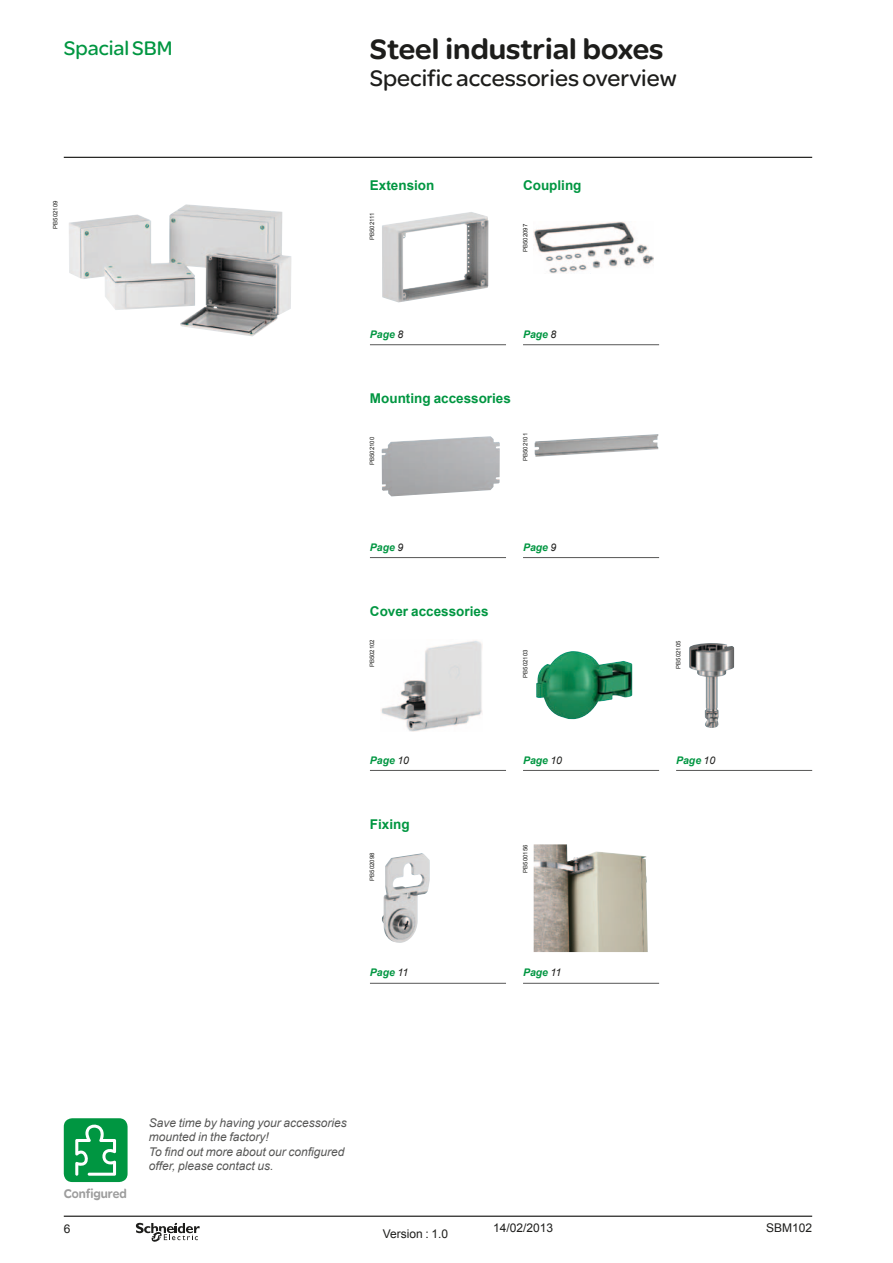
<style>
.page{position:relative;width:893px;height:1263px;background:#fff}
.page>*{position:absolute;margin:0;border:0;box-sizing:border-box;transform-origin:0 0}
.t1{font:900 30px "SE Optimist";color:#1d1d1b}
.t2{font:24px "SE Optimist";color:#1d1d1b}
.t3{font:21px "SE Optimist";color:#009641}
.t4{font:700 13.5px "Arial";color:#009641}
.t5{font:900 13.5px "SE Optimist";color:#9d9d9d;scale:.9 1}
.t6{font:italic 12px/14.4px "Arial";color:#575756}
.t7{font:12px "Arial";color:#1d1d1b}
.t8{font:italic 700 10.5px "Arial";color:#009641}
.t9{font:6px "Arial";color:#1d1d1b}
.s1{font-weight:400;color:#1d1d1b}
</style>
<div class="page">
<hr style="left:64px;top:157px;width:748px;height:1px;background:#1d1d1b">
<hr style="left:64px;top:1215px;width:748px;height:2px;background:#1d1d1b">
<svg style="left:136px;top:1223px;width:64px;height:19px"></svg>
<img style="left:69px;top:204px;width:222px;height:132px">
<div style="left:64px;top:1118px;width:64px;height:64px;background:#009641;border-radius:9px"></div>
<svg style="left:75px;top:1124px;width:41px;height:52px"></svg>
<hr style="left:370px;top:344px;width:136px;height:1px;background:#575756">
<hr style="left:523px;top:344px;width:136px;height:1px;background:#575756">
<img style="left:382px;top:212px;width:106px;height:90px">
<img style="left:534px;top:222px;width:120px;height:51px">
<hr style="left:370px;top:557px;width:136px;height:1px;background:#575756">
<hr style="left:523px;top:557px;width:136px;height:1px;background:#575756">
<img style="left:382px;top:436px;width:118px;height:60px">
<img style="left:535px;top:434px;width:123px;height:23px">
<hr style="left:370px;top:770px;width:136px;height:1px;background:#575756">
<hr style="left:523px;top:770px;width:136px;height:1px;background:#575756">
<hr style="left:676px;top:770px;width:136px;height:1px;background:#575756">
<img style="left:381px;top:640px;width:102px;height:91px">
<img style="left:536px;top:651px;width:96px;height:69px">
<img style="left:689px;top:643px;width:45px;height:85px">
<hr style="left:370px;top:983px;width:136px;height:1px;background:#575756">
<hr style="left:523px;top:983px;width:136px;height:1px;background:#575756">
<img style="left:382px;top:853px;width:48px;height:90px">
<img style="left:534px;top:844px;width:114px;height:108px">
<h3 class="t3" style="left:64px;top:34px;width:110px">Spacial SBM</h3>
<h1 class="t1" style="left:370px;top:32px;width:295px">Steel industrial boxes</h1>
<h2 class="t2" style="left:370px;top:62px;width:308px">Specific accessories overview</h2>
<p class="t9" style="left:51px;top:228px;width:30px;rotate:-90deg">PB502109</p>
<p class="t4" style="left:370px;top:176px;width:66px">Extension</p>
<p class="t4" style="left:523px;top:176px;width:60px">Coupling</p>
<p class="t9" style="left:368px;top:240px;width:29px;rotate:-90deg">PB502111</p>
<p class="t9" style="left:521px;top:252px;width:30px;rotate:-90deg">PB502097</p>
<p class="t8" style="left:370px;top:327px;width:35px">Page <span class="s1">8</span></p>
<p class="t8" style="left:523px;top:327px;width:35px">Page <span class="s1">8</span></p>
<p class="t4" style="left:370px;top:389px;width:143px">Mounting accessories</p>
<p class="t9" style="left:368px;top:465px;width:30px;rotate:-90deg">PB502100</p>
<p class="t9" style="left:521px;top:461px;width:30px;rotate:-90deg">PB502101</p>
<p class="t8" style="left:370px;top:540px;width:35px">Page <span class="s1">9</span></p>
<p class="t8" style="left:523px;top:540px;width:35px">Page <span class="s1">9</span></p>
<p class="t4" style="left:370px;top:602px;width:120px">Cover accessories</p>
<p class="t9" style="left:368px;top:667px;width:30px;rotate:-90deg">PB502102</p>
<p class="t9" style="left:521px;top:678px;width:30px;rotate:-90deg">PB502103</p>
<p class="t9" style="left:674px;top:669px;width:30px;rotate:-90deg">PB502105</p>
<p class="t8" style="left:370px;top:753px;width:41px">Page <span class="s1">10</span></p>
<p class="t8" style="left:523px;top:753px;width:41px">Page <span class="s1">10</span></p>
<p class="t8" style="left:676px;top:753px;width:41px">Page <span class="s1">10</span></p>
<p class="t4" style="left:370px;top:815px;width:41px">Fixing</p>
<p class="t9" style="left:368px;top:881px;width:30px;rotate:-90deg">PB502098</p>
<p class="t9" style="left:521px;top:873px;width:30px;rotate:-90deg">PB500156</p>
<p class="t8" style="left:370px;top:966px;width:40px">Page <span class="s1">11</span></p>
<p class="t8" style="left:523px;top:966px;width:40px">Page <span class="s1">11</span></p>
<p class="t5" style="left:64px;top:1186px;width:71px">Configured</p>
<p class="t7" style="left:64px;top:1221px;width:8px">6</p>
<p class="t6" style="left:149px;top:1116px;width:200px">Save time by having your accessories mounted in the factory!<br>To find out more about our configured offer, please contact us.</p>
<p class="t7" style="left:383px;top:1225px;width:67px">Version : 1.0</p>
<p class="t7" style="left:493px;top:1220px;width:62px">14/02/2013</p>
<p class="t7" style="left:766px;top:1220px;width:48px">SBM102</p>
</div>
